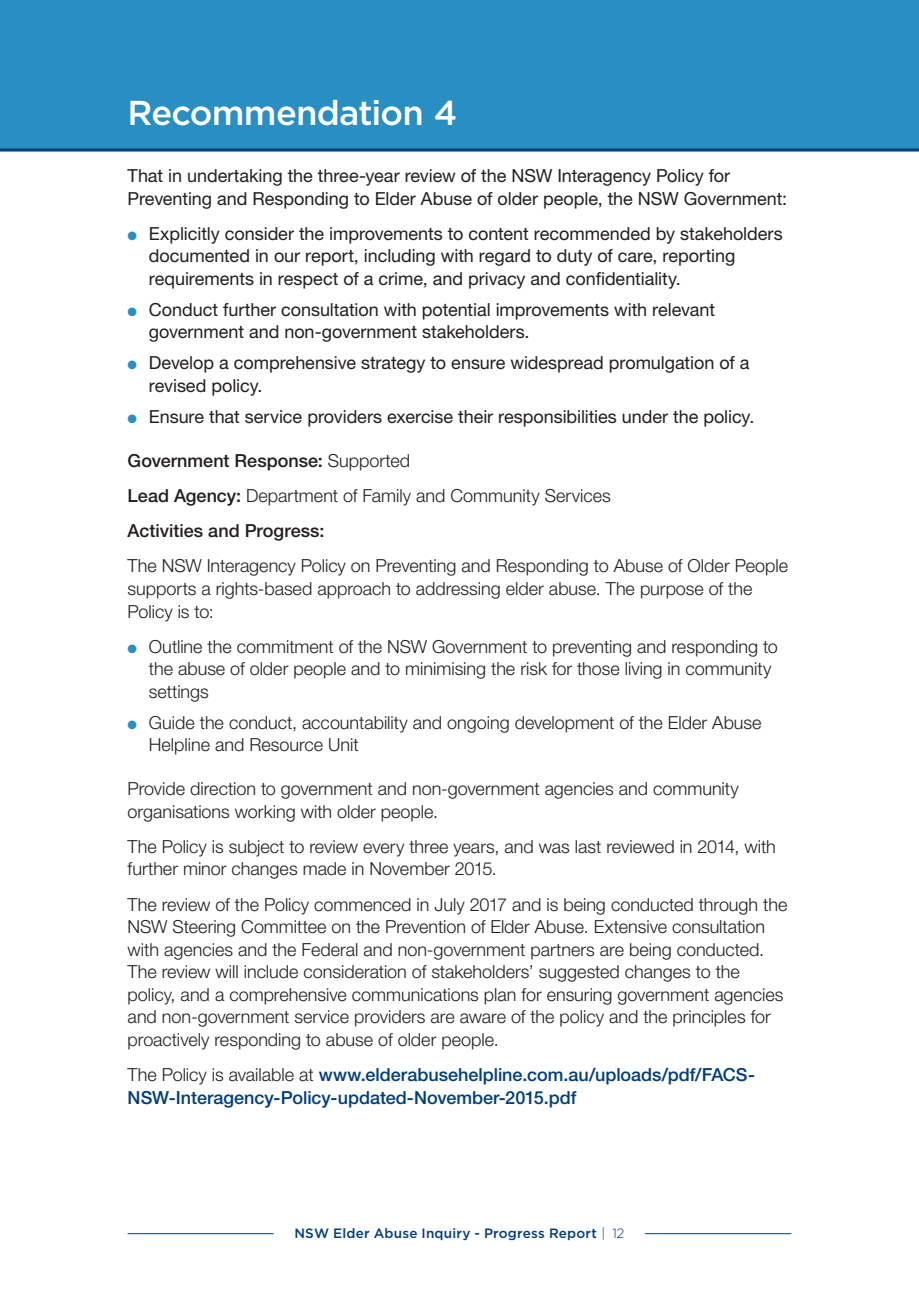
<style>
.page{position:relative;width:919px;height:1289px;background:#fff}
.page>*{position:absolute;margin:0;border:0;box-sizing:border-box;transform-origin:0 0}
._001_heading_level_1{font:500 34.5px "Gotham";letter-spacing:-.025em;color:#fff}
._002_Body_copy{font:300 18px/22.5px "Helvetica Neue LT Std";color:#231f20}
._002_Body_copy-2{font:18px/22.5px "Helvetica Neue LT Std";letter-spacing:-.005em;color:#231f20}
._002_Body_copy-3{font:500 18px/22.5px "Helvetica Neue LT Std";color:#003e7e}
._002_Body_copy-4{font:500 18px "Helvetica Neue LT Std";color:#231f20}
.t1{font:500 13.5px "Gotham";letter-spacing:.015em;color:#003e7e}
.s1{color:#298ec2}
.s2{font-weight:300}
.s3{font-weight:500}
.s4{font-weight:300;color:#231f20}
</style>
<div class="page">
<hr style="left:128px;top:1233px;width:146px;height:1px;background:#003e7e">
<hr style="left:645px;top:1233px;width:146px;height:1px;background:#003e7e">
<div style="left:0;top:0;width:918px;height:150px;background:#298ec2"></div>
<hr style="left:0;top:148px;width:918px;height:3px;background:#003e7e">
<p class="_001_heading_level_1" style="left:128px;top:91px;width:331px">Recommendation 4</p>
<p class="_002_Body_copy-2" style="left:128px;top:164px;width:661px">That in undertaking the three-year review of the NSW Interagency Policy for<br>Preventing and Responding to Elder Abuse of older people, the NSW Government:</p>
<p class="_002_Body_copy-2" style="left:149px;top:222px;width:635px;text-indent:-21px"><span class="s1">●</span> Explicitly consider the improvements to content recommended by stakeholders documented in our report, including with regard to duty of care, reporting requirements in respect of a crime, and privacy and confidentiality.</p>
<p class="_002_Body_copy-2" style="left:149px;top:298px;width:567px;text-indent:-21px"><span class="s1">●</span> Conduct further consultation with potential improvements with relevant government and non-government stakeholders.</p>
<p class="_002_Body_copy-2" style="left:149px;top:351px;width:602px;text-indent:-21px"><span class="s1">●</span> Develop a comprehensive strategy to ensure widespread promulgation of a revised policy.</p>
<p class="_002_Body_copy-2" style="left:128px;top:405px;width:628px"><span class="s1">●</span> Ensure that service providers exercise their responsibilities under the policy.</p>
<p class="_002_Body_copy-4" style="left:128px;top:449px;width:284px">Government Response: <span class="s2">Supported</span></p>
<p class="_002_Body_copy" style="left:128px;top:484px;width:484px"><span class="s3">Lead Agency:</span> Department of Family and Community Services</p>
<p class="_002_Body_copy-4" style="left:128px;top:520px;width:198px">Activities and Progress:</p>
<p class="_002_Body_copy" style="left:128px;top:554px;width:662px">The NSW Interagency Policy on Preventing and Responding to Abuse of Older People supports a rights-based approach to addressing elder abuse. The purpose of the<br>Policy is to:</p>
<p class="_002_Body_copy" style="left:149px;top:634px;width:630px;text-indent:-21px"><span class="s1">●</span> Outline the commitment of the NSW Government to preventing and responding to the abuse of older people and to minimising the risk for those living in community settings</p>
<p class="_002_Body_copy" style="left:149px;top:710px;width:614px;text-indent:-21px"><span class="s1">●</span> Guide the conduct, accountability and ongoing development of the Elder Abuse<br>Helpline and Resource Unit</p>
<p class="_002_Body_copy" style="left:128px;top:777px;width:612px">Provide direction to government and non-government agencies and community organisations working with older people.</p>
<p class="_002_Body_copy" style="left:128px;top:834px;width:649px">The Policy is subject to review every three years, and was last reviewed in 2014, with further minor changes made in November 2015.</p>
<p class="_002_Body_copy" style="left:128px;top:892px;width:661px">The review of the Policy commenced in July 2017 and is being conducted through the NSW Steering Committee on the Prevention of Elder Abuse. Extensive consultation with agencies and the Federal and non-government partners are being conducted.<br>The review will include consideration of stakeholders’ suggested changes to the policy, and a comprehensive communications plan for ensuring government agencies and non-government service providers are aware of the policy and the principles for proactively responding to abuse of older people.</p>
<p class="_002_Body_copy-3" style="left:128px;top:1063px;width:629px"><span class="s4">The Policy is available at</span> www.elderabusehelpline.com.au/uploads/pdf/FACS-<br>NSW-Interagency-Policy-updated-November-2015.pdf</p>
<p class="t1" style="left:294px;top:1223px;width:332px">NSW Elder Abuse Inquiry - Progress Report <span class="s2">| 12</span></p>
</div>
